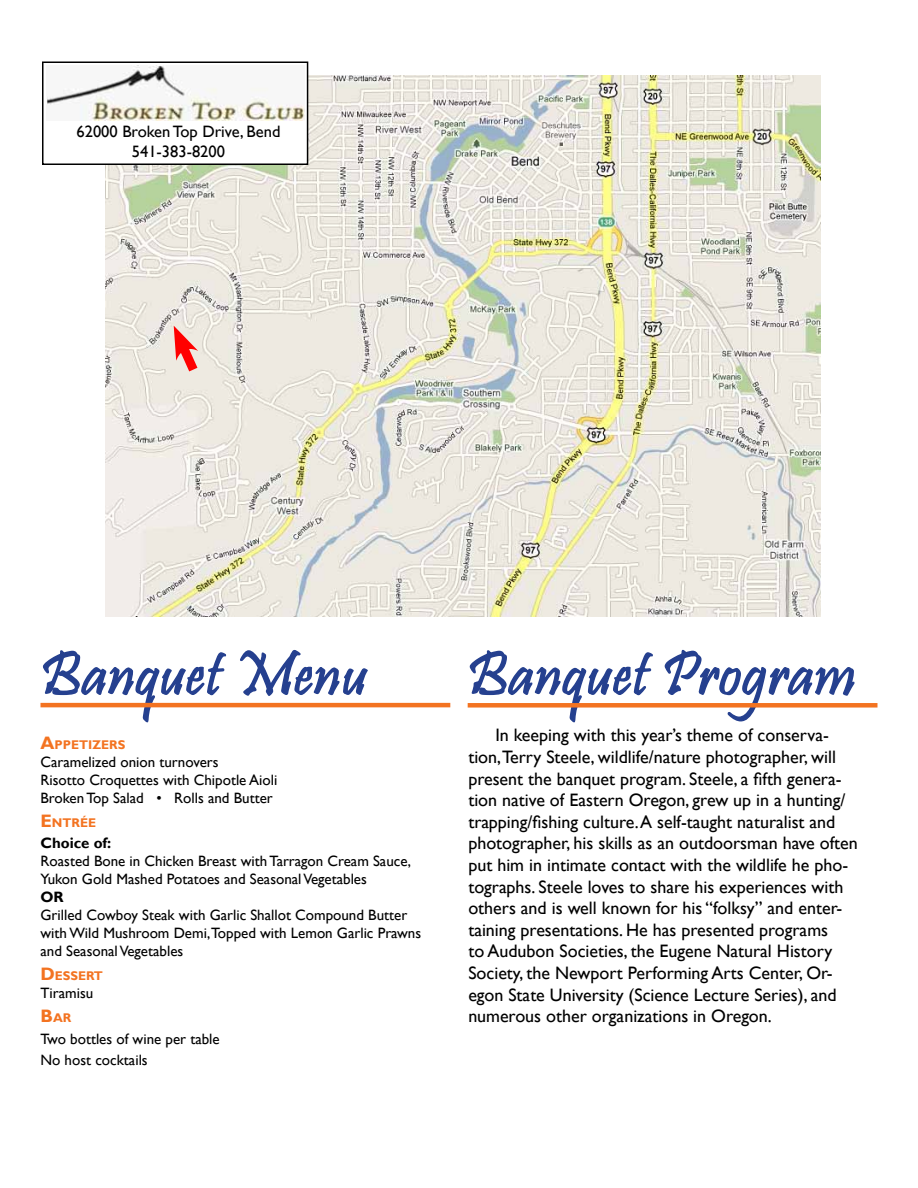
<style>
.page{position:relative;width:918px;height:1188px;background:#fff}
.page>*{position:absolute;margin:0;border:0;box-sizing:border-box;transform-origin:0 0}
.t1{font:63px "Pristina";letter-spacing:.02em;color:#25408f}
.t2{font:18px/21.6px "Gill Sans";color:#000}
.t3{font:16.5px/19.8px "Gill Sans";color:#000;text-align:center}
.t4{font:15px/18px "Gill Sans";color:#000}
.t5{font:700 15px "Gill Sans";color:#000}
.t6{font:700 12.6px "Gill Sans";color:#f37321}
.s1{font-size:18px}
</style>
<div class="page">
<img style="left:105px;top:75px;width:716px;height:541px">
<div style="left:43px;top:62px;width:265px;height:102px;background:#fff"></div>
<div style="left:42px;top:62px;width:266px;height:103px;border:2px solid #000"></div>
<img style="left:47px;top:65px;width:258px;height:55px">
<svg style="left:170px;top:326px;width:35px;height:55px;background:#f1aea7"></svg>
<svg style="left:42px;top:650px;width:185px;height:73px"></svg>
<svg style="left:239px;top:649px;width:130px;height:59px"></svg>
<svg style="left:469px;top:650px;width:184px;height:73px"></svg>
<svg style="left:664px;top:649px;width:191px;height:73px"></svg>
<hr style="left:40px;top:703px;width:410px;height:4px;background:#f37321">
<div style="left:468px;top:703px;width:409px;height:5px;background:#f37321"></div>
<p class="t3" style="left:77px;top:122px;width:205px">62000 Broken Top Drive, Bend<br>541-383-8200</p>
<h1 class="t1" style="left:40px;top:639px;width:328px">Banquet Menu</h1>
<p class="t6" style="left:40px;top:737px;width:86px"><span class="s1">A</span>PPETIZERS</p>
<p class="t4" style="left:40px;top:753px;width:238px">Caramelized onion turnovers<br>Risotto Croquettes with Chipotle Aioli<br>Broken Top Salad • Rolls and Butter</p>
<p class="t6" style="left:40px;top:815px;width:57px"><span class="s1">E</span> NTRÉE</p>
<p class="t5" style="left:40px;top:834px;width:72px">Choice of:</p>
<p class="t4" style="left:40px;top:852px;width:372px">Roasted Bone in Chicken Breast with Tarragon Cream Sauce,<br>Yukon Gold Mashed Potatoes and Seasonal Vegetables</p>
<p class="t5" style="left:40px;top:888px;width:25px">OR</p>
<p class="t4" style="left:40px;top:906px;width:382px">Grilled Cowboy Steak with Garlic Shallot Compound Butter with Wild Mushroom Demi,Topped with Lemon Garlic Prawns and Seasonal Vegetables</p>
<p class="t6" style="left:40px;top:968px;width:64px"><span class="s1">D</span>ESSERT</p>
<p class="t4" style="left:40px;top:984px;width:54px">Tiramisu</p>
<p class="t6" style="left:40px;top:1011px;width:32px"><span class="s1">B</span>AR</p>
<p class="t4" style="left:40px;top:1028px;width:181px;line-height:21px">Two bottles of wine per table<br>No host cocktails</p>
<h1 class="t1" style="left:467px;top:639px;width:390px">Banquet Program</h1>
<p class="t2" style="left:468px;top:725px;width:391px;text-indent:27px">In keeping with this year’s theme of conserva&shy;tion,Terry Steele, wildlife/nature photographer, will present the banquet program. Steele, a fifth genera&shy;tion native of Eastern Oregon, grew up in a hunting/ trapping/fishing culture. A self-taught naturalist and photographer, his skills as an outdoorsman have often put him in intimate contact with the wildlife he pho&shy;tographs. Steele loves to share his experiences with others and is well known for his “folksy” and enter&shy;taining presentations. He has presented programs<br>to Audubon Societies, the Eugene Natural History Society, the Newport Performing Arts Center, Or&shy;egon State University (Science Lecture Series), and numerous other organizations in Oregon.</p>
</div>
